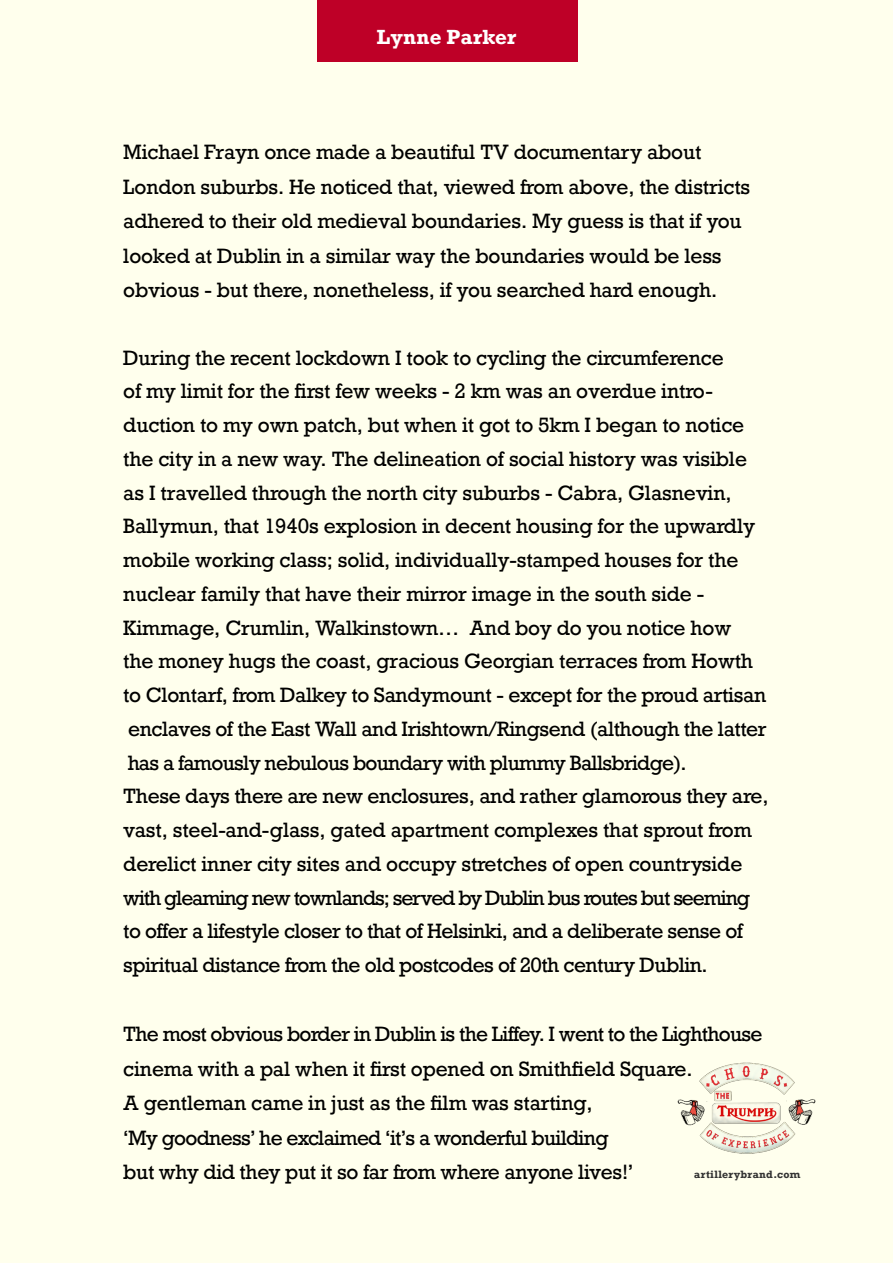
<style>
.page{position:relative;width:893px;height:1263px;background:#ffffed}
.page>*{position:absolute;margin:0;border:0;box-sizing:border-box;transform-origin:0 0}
.t1{font:19.5px/33.8px "Rockwell";letter-spacing:-.01em;color:#000}
.t2{font:19.5px/34.5px "Rockwell";letter-spacing:-.04em;color:#000}
.t3{font:700 19.2px "Rockwell";letter-spacing:.01em;color:#fff}
.t4{font:700 10.05px "Rockwell";letter-spacing:.03em;color:#333}
</style>
<div class="page">
<img style="left:677px;top:1062px;width:139px;height:92px">
<div style="left:317px;top:0;width:260px;height:62px;background:#be0027"></div>
<p class="t3" style="left:377px;top:25px;width:141px">Lynne Parker</p>
<p class="t1" style="left:123px;top:135px;width:628px;line-height:34.5px">Michael Frayn once made a beautiful TV documentary about London suburbs. He noticed that, viewed from above, the districts adhered to their old medieval boundaries. My guess is that if you looked at Dublin in a similar way the boundaries would be less obvious - but there, nonetheless, if you searched hard enough.</p>
<p class="t1" style="left:123px;top:341px;width:647px">During the recent lockdown I took to cycling the circumference<br>of my limit for the first few weeks - 2 km was an overdue intro&shy;duction to my own patch, but when it got to 5km I began to notice the city in a new way. The delineation of social history was visible as I travelled through the north city suburbs - Cabra, Glasnevin, Ballymun, that 1940s explosion in decent housing for the upwardly mobile working class; solid, individually-stamped houses for the nuclear family that have their mirror image in the south side - Kimmage, Crumlin, Walkinstown… And boy do you notice how<br>the money hugs the coast, gracious Georgian terraces from Howth to Clontarf, from Dalkey to Sandymount - except for the proud artisan enclaves of the East Wall and Irishtown/Ringsend (although the latter has a famously nebulous boundary with plummy Ballsbridge).<br>These days there are new enclosures, and rather glamorous they are, vast, steel-and-glass, gated apartment complexes that sprout from derelict inner city sites and occupy stretches of open countryside with gleaming new townlands; served by Dublin bus routes but seeming to offer a lifestyle closer to that of Helsinki, and a deliberate sense of spiritual distance from the old postcodes of 20th century Dublin.</p>
<p class="t2" style="left:123px;top:1017px;width:641px">The most obvious border in Dublin is the Liffey. I went to the Lighthouse cinema with a pal when it first opened on Smithfield Square.<br>A gentleman came in just as the film was starting,<br>‘My goodness’ he exclaimed ‘it’s a wonderful building<br>but why did they put it so far from where anyone lives!’</p>
<p class="t4" style="left:694px;top:1168px;width:108px">artillerybrand.com</p>
</div>
